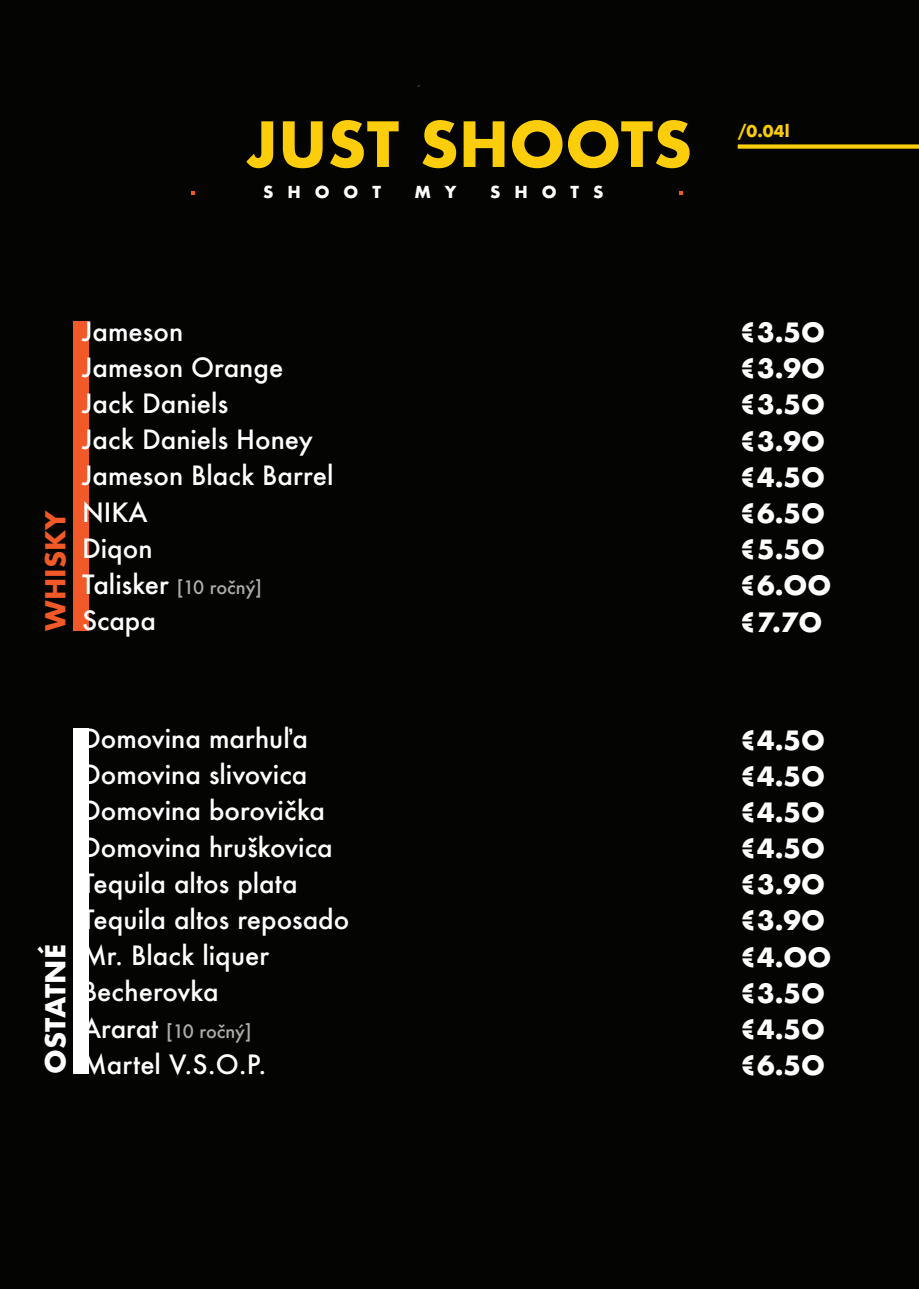
<style>
.page{position:relative;width:919px;height:1289px;background:#fff}
.page>*{position:absolute;margin:0;border:0;box-sizing:border-box;transform-origin:0 0}
.t1{font:700 60.45px "Futura";color:#fbcd0b}
.t2{font:700 26.7px "Futura";color:#fff}
.t3{font:700 26.7px "Futura";color:#f15929}
.t4{font:500 25.8px/36.2px "Futura";color:#fff}
.t5{font:700 25.8px/36.2px "Futura";color:#fff}
.t6{font:500 18px "Futura";color:#ababab}
.t7{font:700 16.05px "Futura";letter-spacing:.865em;color:#fff}
.t8{font:700 15.75px "Futura";color:#fbcd0b}
.s1{font-size:25.8px;color:#fff}
</style>
<div class="page">
<div style="left:0;top:0;width:918px;height:1288px;background:#040503"></div>
<div style="left:737px;top:144px;width:181px;height:5px;background:#fbcd0b"></div>
<div style="left:73px;top:321px;width:16px;height:309px;background:#f15929"></div>
<div style="left:73px;top:728px;width:16px;height:345px;background:#fff"></div>
<h1 class="t1" style="left:246px;top:100px;width:448px">JUST SHOOTS</h1>
<p class="t7" style="left:263px;top:181px;width:119px">SHOOT</p>
<p class="t7" style="left:414px;top:181px;width:44px">M Y</p>
<p class="t7" style="left:490px;top:181px;width:115px">SHOTS</p>
<p class="t8" style="left:737px;top:119px;width:53px">/0.04l</p>
<p class="t3" style="left:36px;top:630px;width:122px;rotate:-90deg">WHISKY</p>
<p class="t4" style="left:82px;top:312px;width:253px">Jameson<br>Jameson Orange<br>Jack Daniels<br>Jack Daniels Honey<br>Jameson Black Barrel<br>NIKA<br>Diqon</p>
<p class="t6" style="left:82px;top:575px;width:181px"><span class="s1">Talisker</span> [10 ročný]</p>
<p class="t4" style="left:82px;top:602px;width:75px">Scapa</p>
<p class="t2" style="left:36px;top:1073px;width:131px;rotate:-90deg">OSTATNÉ</p>
<p class="t4" style="left:82px;top:720px;width:269px">Domovina marhuľa<br>Domovina slivovica<br>Domovina borovička<br>Domovina hruškovica<br>Tequila altos plata<br>Tequila altos reposado<br>Mr. Black liquer<br>Becherovka</p>
<p class="t6" style="left:82px;top:1018px;width:171px"><span class="s1">Ararat</span> [10 ročný]</p>
<p class="t4" style="left:82px;top:1045px;width:186px">Martel V.S.O.P.</p>
<p class="t5" style="left:739px;top:314px;width:93px">€3.5O €3.9O €3.5O €3.9O €4.5O €6.5O €5.5O €6.OO</p>
<p class="t5" style="left:739px;top:603px;width:84px">€7.7O</p>
<p class="t5" style="left:739px;top:721px;width:93px">€4.5O €4.5O €4.5O €4.5O €3.9O €3.9O €4.OO €3.5O €4.5O</p>
<p class="t5" style="left:739px;top:1047px;width:87px">€6.5O</p>
</div>
